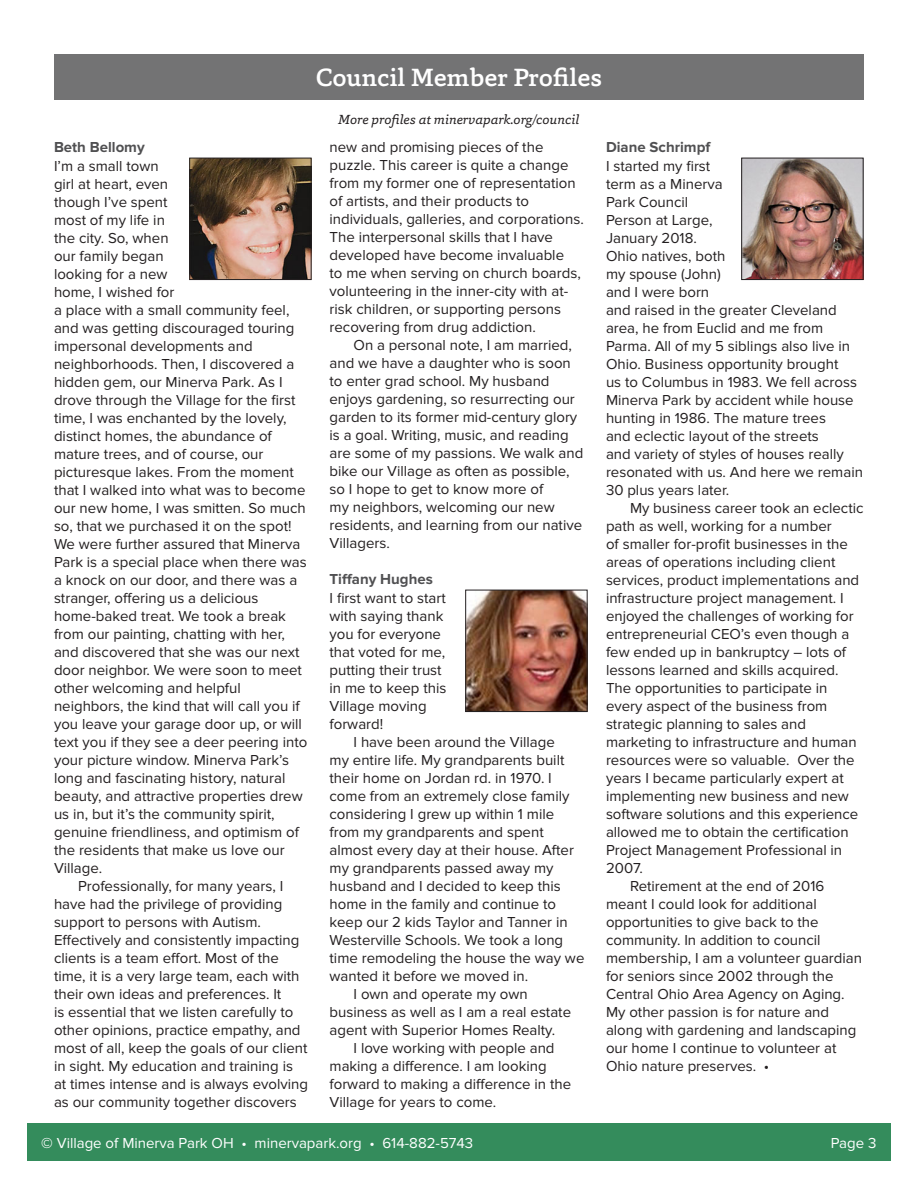
<style>
.page{position:relative;width:918px;height:1188px;background:#fff}
.page>*{position:absolute;margin:0;border:0;box-sizing:border-box;transform-origin:0 0}
.Heading_1{font:500 25.5px "Capita";color:#fff}
.Text{font:15px/18px "Proxima Nova";color:#231f20}
.t1{font:15px "Proxima Nova";color:#fff}
.Heading_2{font:700 15px "Proxima Nova";color:#505052}
.Byline{font:italic 13.5px "Capita";color:#231f20}
.s1{font-family:"Proxima Nova Extrabld"}
</style>
<div class="page">
<div style="left:27px;top:1123px;width:864px;height:38px;background:#348c5c"></div>
<img style="left:191px;top:160px;width:119px;height:118px">
<div style="left:189px;top:158px;width:123px;height:122px;border:1px solid #231f20"></div>
<img style="left:467px;top:592px;width:119px;height:118px">
<div style="left:465px;top:590px;width:123px;height:122px;border:1px solid #231f20"></div>
<div style="left:54px;top:54px;width:810px;height:46px;background:#737374"></div>
<img style="left:743px;top:160px;width:119px;height:118px">
<div style="left:741px;top:158px;width:123px;height:122px;border:1px solid #231f20"></div>
<p class="Heading_2" style="left:54px;top:139px;width:92px">Beth Bellomy</p>
<p class="Text" style="left:54px;top:157px;width:255px">I’m a small town<br>girl at heart, even<br>though I’ve spent<br>most of my life in<br>the city. So, when<br>our family began<br>looking for a new<br>home, I wished for<br>a place with a small community feel, and was getting discouraged touring impersonal developments and neighborhoods. Then, I discovered a hidden gem, our Minerva Park. As I drove through the Village for the first time, I was enchanted by the lovely, distinct homes, the abundance of mature trees, and of course, our picturesque lakes. From the moment that I walked into what was to become our new home, I was smitten. So much so, that we purchased it on the spot!<br>We were further assured that Minerva<br>Park is a special place when there was a knock on our door, and there was a stranger, offering us a delicious home-baked treat. We took a break from our painting, chatting with her, and discovered that she was our next door neighbor. We were soon to meet other welcoming and helpful neighbors, the kind that will call you if you leave your garage door up, or will text you if they see a deer peering into your picture window. Minerva Park’s long and fascinating history, natural beauty, and attractive properties drew us in, but it’s the community spirit, genuine friendliness, and optimism of the residents that make us love our<br>Village.</p>
<p class="Text" style="left:54px;top:877px;width:256px;text-indent:24px">Professionally, for many years, I have had the privilege of providing support to persons with Autism.<br>Effectively and consistently impacting clients is a team effort. Most of the time, it is a very large team, each with their own ideas and preferences. It<br>is essential that we listen carefully to other opinions, practice empathy, and most of all, keep the goals of our client in sight. My education and training is at times intense and is always evolving as our community together discovers</p>
<p class="Heading_1" style="left:316px;top:61px;width:288px">Council Member Profiles</p>
<p class="Byline" style="left:338px;top:110px;width:243px">More profiles at minervapark.org/council</p>
<p class="Text" style="left:330px;top:138px;width:256px">new and promising pieces of the puzzle. This career is quite a change from my former one of representation of artists, and their products to individuals, galleries, and corporations.<br>The interpersonal skills that I have developed have become invaluable<br>to me when serving on church boards, volunteering in the inner-city with at&shy;risk children, or supporting persons recovering from drug addiction.</p>
<p class="Text" style="left:330px;top:336px;width:255px;text-indent:24px">On a personal note, I am married, and we have a daughter who is soon to enter grad school. My husband enjoys gardening, so resurrecting our garden to its former mid-century glory is a goal. Writing, music, and reading are some of my passions. We walk and bike our Village as often as possible, so I hope to get to know more of<br>my neighbors, welcoming our new residents, and learning from our native<br>Villagers.</p>
<p class="Heading_2" style="left:330px;top:571px;width:105px">Tiffany Hughes</p>
<p class="Text" style="left:330px;top:589px;width:118px">I first want to start with saying thank you for everyone that voted for me, putting their trust in me to keep this<br>Village moving forward!</p>
<p class="Text" style="left:330px;top:733px;width:256px;text-indent:24px">I have been around the Village<br>my entire life. My grandparents built their home on Jordan rd. in 1970. I come from an extremely close family considering I grew up within 1 mile from my grandparents and spent almost every day at their house. After my grandparents passed away my husband and I decided to keep this home in the family and continue to keep our 2 kids Taylor and Tanner in Westerville Schools. We took a long time remodeling the house the way we wanted it before we moved in.</p>
<p class="Text" style="left:330px;top:985px;width:243px;text-indent:24px">I own and operate my own business as well as I am a real estate agent with Superior Homes Realty.</p>
<p class="Text" style="left:330px;top:1039px;width:243px;text-indent:24px">I love working with people and making a difference. I am looking forward to making a difference in the<br>Village for years to come.</p>
<p class="Heading_2" style="left:606px;top:139px;width:106px">Diane Schrimpf</p>
<p class="Text" style="left:606px;top:157px;width:118px">I started my first term as a Minerva<br>Park Council<br>Person at Large,<br>January 2018.</p>
<p class="Text" style="left:606px;top:247px;width:258px">Ohio natives, both<br>my spouse (John)<br>and I were born<br>and raised in the greater Cleveland area, he from Euclid and me from<br>Parma. All of my 5 siblings also live in<br>Ohio. Business opportunity brought<br>us to Columbus in 1983. We fell across<br>Minerva Park by accident while house hunting in 1986. The mature trees<br>and eclectic layout of the streets<br>and variety of styles of houses really resonated with us. And here we remain<br>30 plus years later.</p>
<p class="Text" style="left:606px;top:499px;width:259px;text-indent:24px">My business career took an eclectic path as well, working for a number<br>of smaller for-profit businesses in the areas of operations including client services, product implementations and infrastructure project management. I enjoyed the challenges of working for entrepreneurial CEO’s even though a few ended up in bankruptcy – lots of lessons learned and skills acquired.<br>The opportunities to participate in every aspect of the business from strategic planning to sales and marketing to infrastructure and human resources were so valuable. Over the years I became particularly expert at implementing new business and new software solutions and this experience allowed me to obtain the certification Project Management Professional in 2007.</p>
<p class="Text" style="left:606px;top:877px;width:258px;text-indent:24px">Retirement at the end of 2016 meant I could look for additional opportunities to give back to the community. In addition to council membership, I am a volunteer guardian for seniors since 2002 through the Central Ohio Area Agency on Aging.<br>My other passion is for nature and along with gardening and landscaping our home I continue to volunteer at Ohio nature preserves. •</p>
<p class="t1" style="left:41px;top:1135px;width:434px"><span class="s1">©</span> Village of Minerva Park OH • minervapark.org • 614-882-5743</p>
<p class="t1" style="left:831px;top:1135px;width:47px">Page 3</p>
</div>
